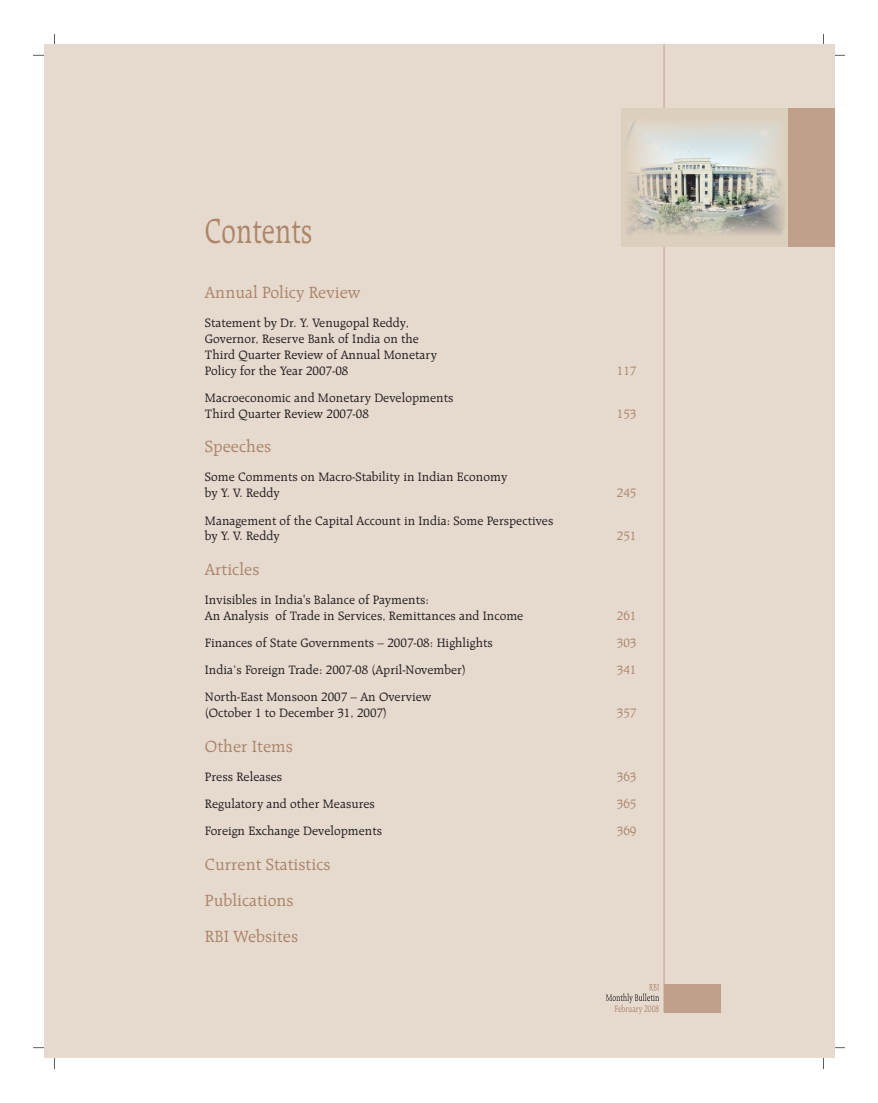
<style>
.page{position:relative;width:878px;height:1103px;background:#fff}
.page>*{position:absolute;margin:0;border:0;box-sizing:border-box;transform-origin:0 0}
.t1{font:37.5px "Raleigh BT";color:#ac856b;scale:.76 1}
.t2{font:17.5px/36.2px "Raleigh BT";color:#ac856b}
.t3{font:13.12px/15.9px "Raleigh BT";color:#231f20}
.t4{font:13.12px/27.2px "Raleigh BT";color:#ac856b;text-align:justify}
.t5{font:10px "Raleigh BT";color:#ac856b;scale:.76 1}
</style>
<div class="page">
<svg style="left:823px;top:1047px;width:21px;height:22px"></svg>
<svg style="left:33px;top:1047px;width:22px;height:22px"></svg>
<svg style="left:823px;top:34px;width:21px;height:22px"></svg>
<svg style="left:33px;top:34px;width:22px;height:22px"></svg>
<div style="left:44px;top:45px;width:790px;height:1013px;background:#e6dacf"></div>
<hr style="left:663px;top:45px;width:1px;height:967px;background:#c0a08a">
<div style="left:621px;top:108px;width:168px;height:139px;background:#ddcfbe"></div>
<img style="left:627px;top:121px;width:157px;height:114px">
<div style="left:788px;top:108px;width:46px;height:139px;background:#c0a08a"></div>
<svg style="left:606px;top:984px;width:53px;height:19px"></svg>
<div style="left:664px;top:984px;width:56px;height:28px;background:#c0a08a"></div>
<h1 class="t1" style="left:205px;top:215px;width:143px">Contents</h1>
<h2 class="t2" style="left:205px;top:275px;width:157px">Annual Policy Review</h2>
<p class="t3" style="left:205px;top:316px;width:233px">Statement by Dr. Y. Venugopal Reddy, Governor, Reserve Bank of India on the Third Quarter Review of Annual Monetary Policy for the Year 2007-08</p>
<p class="t3" style="left:205px;top:390px;width:250px">Macroeconomic and Monetary Developments<br>Third Quarter Review 2007-08</p>
<h2 class="t2" style="left:205px;top:429px;width:68px">Speeches</h2>
<p class="t3" style="left:205px;top:470px;width:304px">Some Comments on Macro-Stability in Indian Economy</p>
<p class="t3" style="left:205px;top:513px;width:350px">Management of the Capital Account in India: Some Perspectives</p>
<p class="t3" style="left:205px;top:486px;width:76px">by Y. V. Reddy</p>
<p class="t3" style="left:205px;top:529px;width:76px">by Y. V. Reddy</p>
<h2 class="t2" style="left:205px;top:552px;width:56px">Articles</h2>
<p class="t3" style="left:205px;top:592px;width:320px">Invisibles in India's Balance of Payments:<br>An Analysis of Trade in Services, Remittances and Income</p>
<p class="t3" style="left:205px;top:630px;width:289px;line-height:27.2px">Finances of State Governments – 2007-08: Highlights<br>India’s Foreign Trade: 2007-08 (April-November)<br>North-East Monsoon 2007 – An Overview</p>
<p class="t3" style="left:205px;top:706px;width:183px">(October 1 to December 31, 2007)</p>
<h2 class="t2" style="left:205px;top:729px;width:89px">Other Items</h2>
<p class="t3" style="left:205px;top:764px;width:179px;line-height:27.2px">Press Releases<br>Regulatory and other Measures<br>Foreign Exchange Developments</p>
<h2 class="t2" style="left:205px;top:847px;width:127px">Current Statistics<br>Publications<br>RBI Websites</h2>
<p class="t4" style="left:617px;top:358px;width:21px">117</p>
<p class="t4" style="left:617px;top:401px;width:21px">153</p>
<p class="t4" style="left:617px;top:480px;width:21px">245</p>
<p class="t4" style="left:617px;top:523px;width:21px">251</p>
<p class="t4" style="left:617px;top:603px;width:21px">261<br>303<br>341</p>
<p class="t4" style="left:617px;top:700px;width:21px">357</p>
<p class="t4" style="left:617px;top:764px;width:21px">363<br>365<br>369</p>
<p class="t5" style="left:614px;top:1004px;width:60px">February 2008</p>
</div>
